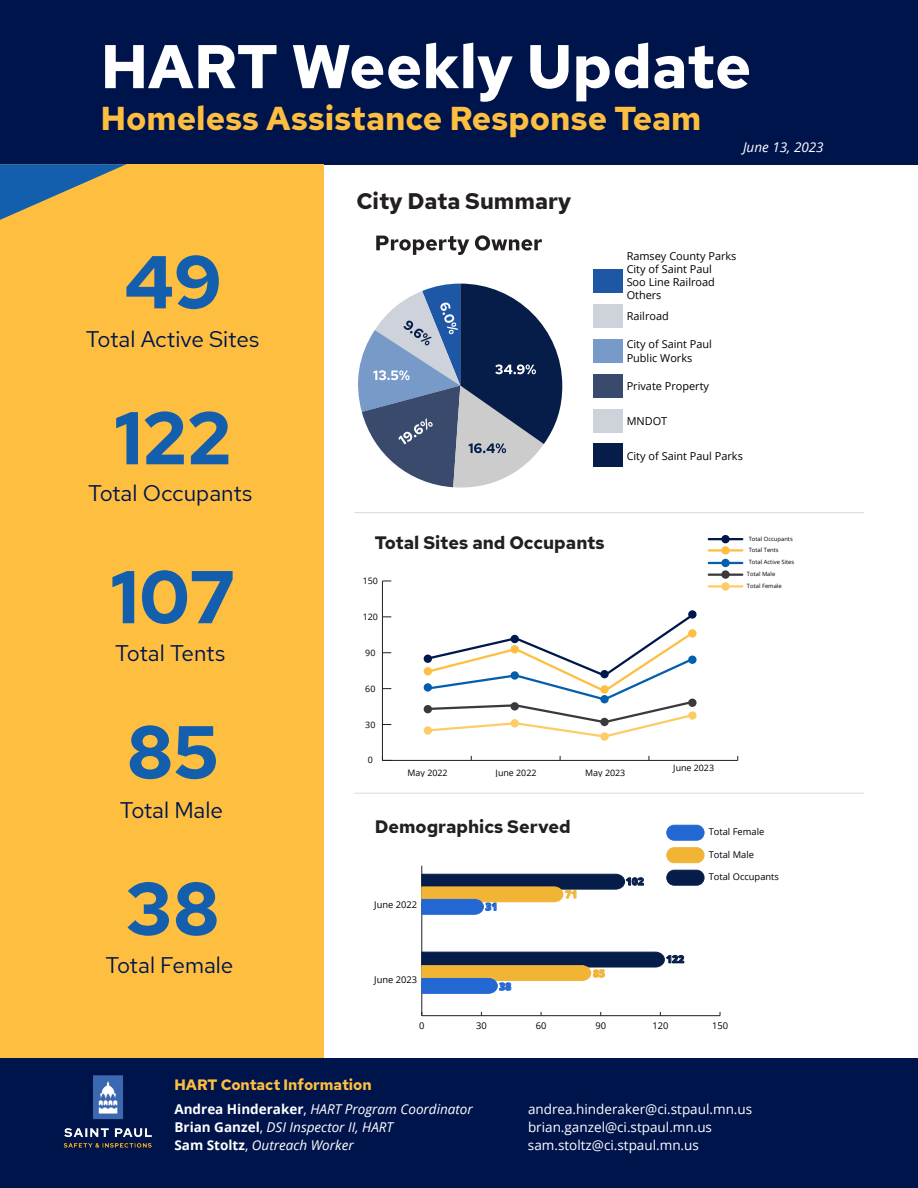
<style>
.page{position:relative;width:918px;height:1188px;background:#fff}
.page>*{position:absolute;margin:0;border:0;box-sizing:border-box;transform-origin:0 0}
.t1{font:700 74.55px "Red Hat Text";color:#135fad}
.t2{font:700 61.5px "Red Hat Text";color:#fff}
.Subtitle{font:700 33px "Red Hat Text";color:#febf40}
.t3{font:22.5px "Red Hat Text";color:#00144c}
.Section_Heading{font:700 22.5px "Red Hat Text";color:#231f20}
.t4{font:700 18px "Red Hat Text";color:#231f20}
.Contact_info_header{font:700 15px "Red Hat Text";color:#febf40}
.Contact_info{font:italic 13.5px "Open Sans";color:#fff}
.Contact_info-2{font:13.5px "Open Sans";color:#fff}
.t5{font:10.95px/13px "Open Sans";color:#000}
.t6{font:800 10.2px "Open Sans";color:#071d49}
.t7{font:800 10.2px "Open Sans";color:#f1b434}
.t8{font:800 10.2px "Open Sans";color:#2367d3}
.t9{font:9.3px "Open Sans";color:#000}
.t10{font:8.85px "Open Sans";color:#000}
.t11{font:5.85px "Open Sans";color:#000}
.s1{font-weight:700;font-style:normal}
.s2{font-style:normal}
</style>
<div class="page">
<div style="left:0;top:0;width:918px;height:164px;background:#00144c"></div>
<div style="left:0;top:164px;width:324px;height:895px;background:#febf40"></div>
<div style="left:0;top:1059px;width:918px;height:129px;background:#00144c"></div>
<img style="left:63px;top:1075px;width:89px;height:73px">
<svg style="left:0;top:164px;width:127px;height:56px"></svg>
<svg style="left:376px;top:236px;width:93px;height:19px"></svg>
<svg style="left:475px;top:235px;width:67px;height:16px"></svg>
<div style="left:594px;top:269px;width:29px;height:23px;background:#1d57a5"></div>
<div style="left:594px;top:304px;width:29px;height:23px;background:#cdd2db"></div>
<div style="left:594px;top:339px;width:29px;height:23px;background:#779ac9"></div>
<div style="left:594px;top:374px;width:29px;height:23px;background:#394a6d"></div>
<div style="left:594px;top:409px;width:29px;height:23px;background:#cdd2db"></div>
<div style="left:594px;top:444px;width:29px;height:23px;background:#071d49"></div>
<svg style="left:358px;top:284px;width:204px;height:204px"></svg>
<hr style="left:382px;top:760px;width:356px;height:1px;background:#231f20">
<hr style="left:382px;top:581px;width:1px;height:179px;background:#231f20">
<hr style="left:709px;top:585px;width:33px;height:3px;background:#fecc66">
<hr style="left:709px;top:574px;width:33px;height:2px;background:#3c393c">
<hr style="left:709px;top:562px;width:33px;height:2px;background:#035fad">
<hr style="left:709px;top:549px;width:33px;height:3px;background:#febf40">
<hr style="left:709px;top:538px;width:33px;height:2px;background:#00174d">
<svg style="left:424px;top:616px;width:272px;height:121px"></svg>
<div style="left:688px;top:610px;width:9px;height:9px;background:#00174d;border-radius:50%"></div>
<div style="left:721px;top:535px;width:9px;height:8px;background:#00174d;border-radius:50%"></div>
<div style="left:721px;top:546px;width:9px;height:9px;background:#febf40;border-radius:50%"></div>
<div style="left:721px;top:559px;width:9px;height:8px;background:#035fad;border-radius:50%"></div>
<div style="left:721px;top:570px;width:9px;height:9px;background:#3c393c;border-radius:50%"></div>
<div style="left:721px;top:582px;width:9px;height:9px;background:#fecc66;border-radius:50%"></div>
<div style="left:600px;top:670px;width:9px;height:8px;background:#00174d;border-radius:50%"></div>
<div style="left:511px;top:635px;width:8px;height:8px;background:#00174d;border-radius:50%"></div>
<div style="left:511px;top:645px;width:8px;height:8px;background:#febf40;border-radius:50%"></div>
<div style="left:511px;top:671px;width:8px;height:9px;background:#035fad;border-radius:50%"></div>
<div style="left:511px;top:702px;width:8px;height:9px;background:#3c393c;border-radius:50%"></div>
<div style="left:511px;top:719px;width:8px;height:9px;background:#fecc66;border-radius:50%"></div>
<div style="left:424px;top:726px;width:8px;height:9px;background:#fecc66;border-radius:50%"></div>
<div style="left:424px;top:705px;width:8px;height:8px;background:#3c393c;border-radius:50%"></div>
<div style="left:424px;top:683px;width:8px;height:9px;background:#035fad;border-radius:50%"></div>
<div style="left:424px;top:667px;width:8px;height:8px;background:#febf40;border-radius:50%"></div>
<div style="left:424px;top:655px;width:8px;height:8px;background:#00174d;border-radius:50%"></div>
<div style="left:600px;top:685px;width:9px;height:9px;background:#febf40;border-radius:50%"></div>
<div style="left:600px;top:695px;width:9px;height:8px;background:#035fad;border-radius:50%"></div>
<div style="left:600px;top:718px;width:9px;height:8px;background:#3c393c;border-radius:50%"></div>
<div style="left:600px;top:732px;width:9px;height:9px;background:#fecc66;border-radius:50%"></div>
<div style="left:688px;top:629px;width:9px;height:9px;background:#febf40;border-radius:50%"></div>
<div style="left:688px;top:656px;width:9px;height:8px;background:#035fad;border-radius:50%"></div>
<div style="left:688px;top:699px;width:9px;height:8px;background:#3c393c;border-radius:50%"></div>
<div style="left:688px;top:711px;width:9px;height:9px;background:#fecc66;border-radius:50%"></div>
<hr style="left:422px;top:1015px;width:298px;height:1px;background:#231f20">
<hr style="left:422px;top:866px;width:1px;height:150px;background:#231f20">
<div style="left:667px;top:825px;width:37px;height:15px;background:#2367d3;border-radius:7px"></div>
<div style="left:667px;top:825px;width:37px;height:15px;border:1px solid #2367d3;border-radius:7px"></div>
<div style="left:667px;top:848px;width:37px;height:15px;background:#f1b434;border-radius:7px"></div>
<div style="left:667px;top:848px;width:37px;height:15px;border:1px solid #f1b434;border-radius:7px"></div>
<div style="left:667px;top:870px;width:37px;height:15px;background:#071d49;border-radius:7px"></div>
<div style="left:667px;top:870px;width:37px;height:15px;border:1px solid #071d49;border-radius:7px"></div>
<svg style="left:422px;top:874px;width:222px;height:40px"></svg>
<svg style="left:422px;top:952px;width:262px;height:41px"></svg>
<hr style="left:354px;top:512px;width:510px;height:1px;background:#e3ddd9">
<hr style="left:354px;top:793px;width:510px;height:1px;background:#e3ddd9">
<p class="t2" style="left:101px;top:26px;width:652px">HART Weekly Update</p>
<p class="Subtitle" style="left:101px;top:97px;width:602px">Homeless Assistance Response Team</p>
<p class="t1" style="left:123px;top:232px;width:100px">49</p>
<p class="t3" style="left:86px;top:324px;width:175px">Total Active Sites</p>
<p class="t1" style="left:114px;top:388px;width:119px">122</p>
<p class="t3" style="left:88px;top:479px;width:166px">Total Occupants</p>
<p class="t1" style="left:110px;top:547px;width:127px">107</p>
<p class="t3" style="left:115px;top:638px;width:111px">Total Tents</p>
<p class="t1" style="left:126px;top:702px;width:94px">85</p>
<p class="t3" style="left:120px;top:795px;width:105px">Total Male</p>
<p class="t1" style="left:125px;top:859px;width:96px">38</p>
<p class="t3" style="left:106px;top:950px;width:129px">Total Female</p>
<p class="Section_Heading" style="left:356px;top:186px;width:216px">City Data Summary</p>
<p class="Contact_info" style="left:743px;top:138px;width:82px">June 13, 2023</p>
<p class="t5" style="left:627px;top:249px;width:111px">Ramsey County Parks<br>City of Saint Paul<br>Soo Line Railroad<br>Others</p>
<p class="t5" style="left:627px;top:309px;width:44px">Railroad</p>
<p class="t5" style="left:627px;top:338px;width:87px">City of Saint Paul<br>Public Works</p>
<p class="t5" style="left:627px;top:379px;width:84px">Private Property</p>
<p class="t5" style="left:627px;top:414px;width:42px">MNDOT</p>
<p class="t5" style="left:627px;top:449px;width:118px">City of Saint Paul Parks</p>
<p class="t4" style="left:375px;top:530px;width:232px">Total Sites and Occupants</p>
<p class="t10" style="left:363px;top:575px;width:17px">150</p>
<p class="t10" style="left:363px;top:611px;width:17px">120</p>
<p class="t10" style="left:365px;top:646px;width:12px">90</p>
<p class="t10" style="left:365px;top:682px;width:12px">60</p>
<p class="t10" style="left:365px;top:718px;width:12px">30</p>
<p class="t11" style="left:749px;top:534px;width:46px">Total Occupants</p>
<p class="t11" style="left:749px;top:546px;width:32px">Total Tents</p>
<p class="t11" style="left:749px;top:558px;width:47px">Total Active Sites</p>
<p class="t11" style="left:747px;top:570px;width:30px">Total Male</p>
<p class="t11" style="left:747px;top:582px;width:36px">Total Female</p>
<p class="t10" style="left:368px;top:754px;width:7px">0</p>
<p class="t10" style="left:408px;top:766px;width:42px">May 2022</p>
<p class="t10" style="left:496px;top:766px;width:42px">June 2022</p>
<p class="t10" style="left:585px;top:766px;width:42px">May 2023</p>
<p class="t4" style="left:375px;top:815px;width:198px">Demographics Served</p>
<p class="t9" style="left:374px;top:899px;width:44px">June 2022</p>
<p class="t8" style="left:485px;top:899px;width:14px">31</p>
<p class="t7" style="left:565px;top:887px;width:14px">71</p>
<p class="t6" style="left:626px;top:874px;width:20px">102</p>
<p class="t9" style="left:374px;top:974px;width:44px">June 2023</p>
<p class="t8" style="left:499px;top:979px;width:14px">38</p>
<p class="t7" style="left:593px;top:966px;width:14px">85</p>
<p class="t10" style="left:673px;top:762px;width:42px">June 2023</p>
<p class="t9" style="left:709px;top:826px;width:57px">Total Female</p>
<p class="t9" style="left:709px;top:848px;width:47px">Total Male</p>
<p class="t9" style="left:709px;top:871px;width:72px">Total Occupants</p>
<p class="t6" style="left:666px;top:951px;width:20px">122</p>
<p class="t9" style="left:419px;top:1019px;width:7px">0</p>
<p class="t9" style="left:476px;top:1019px;width:12px">30</p>
<p class="t9" style="left:536px;top:1019px;width:12px">60</p>
<p class="t9" style="left:595px;top:1019px;width:12px">90</p>
<p class="t9" style="left:652px;top:1019px;width:18px">120</p>
<p class="t9" style="left:712px;top:1019px;width:18px">150</p>
<p class="Contact_info_header" style="left:174px;top:1074px;width:199px">HART Contact Information</p>
<p class="Contact_info" style="left:174px;top:1100px;width:300px"><span class="s1">Andrea Hinderaker</span><span class="s2">,</span> HART Program Coordinator</p>
<p class="Contact_info-2" style="left:528px;top:1100px;width:226px">andrea.hinderaker@ci.stpaul.mn.us</p>
<p class="Contact_info" style="left:174px;top:1118px;width:220px"><span class="s1">Brian Ganzel</span><span class="s2">,</span> DSI Inspector II, HART</p>
<p class="Contact_info-2" style="left:528px;top:1118px;width:186px">brian.ganzel@ci.stpaul.mn.us</p>
<p class="Contact_info" style="left:174px;top:1136px;width:181px"><span class="s1">Sam Stoltz</span><span class="s2">,</span> Outreach Worker</p>
<p class="Contact_info-2" style="left:528px;top:1136px;width:172px">sam.stoltz@ci.stpaul.mn.us</p>
</div>
